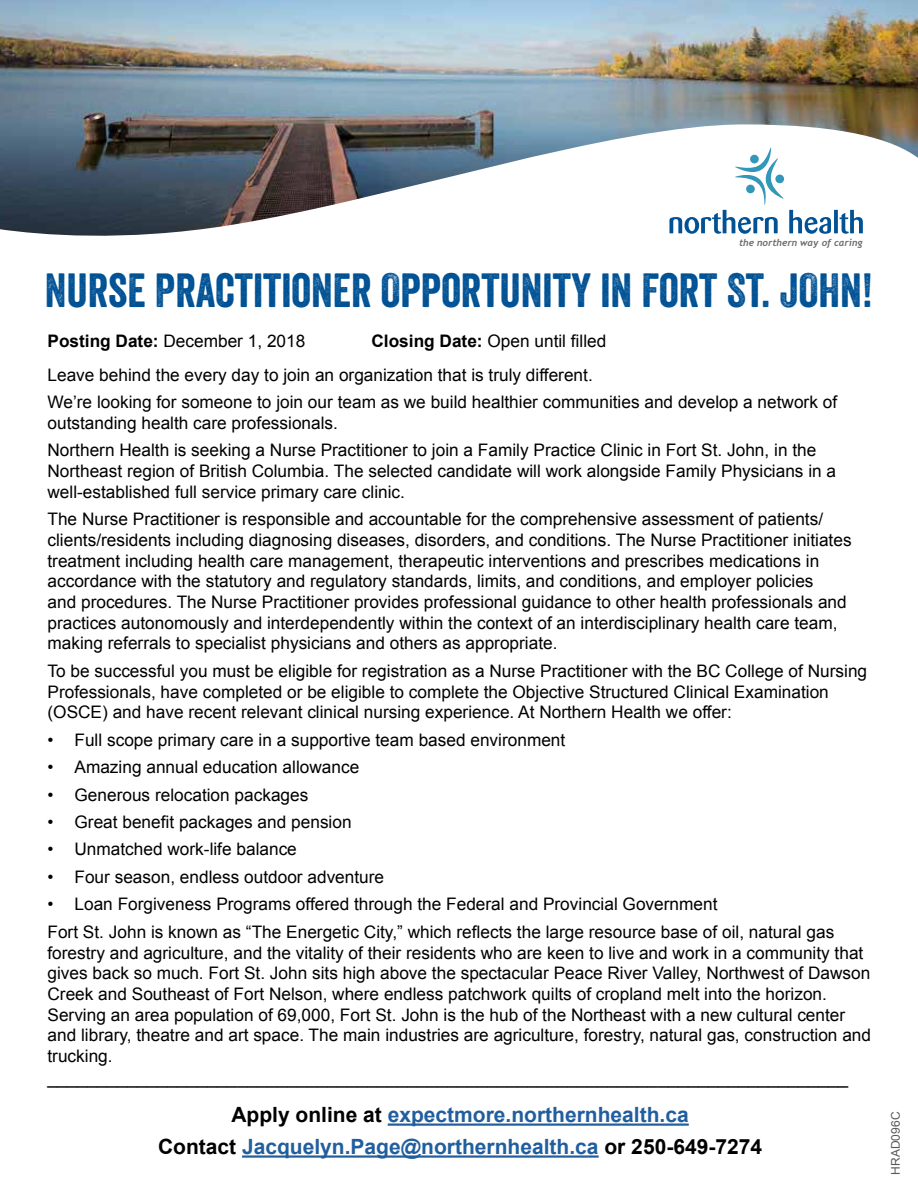
<style>
.page{position:relative;width:918px;height:1188px;background:#fff}
.page>*{position:absolute;margin:0;border:0;box-sizing:border-box;transform-origin:0 0}
.t1{font:46.5px "Veneer";color:#005295}
.t2{font:700 21px/32px "Arial";color:#215e9e;text-align:center}
.t3{font:18px "Arial";color:#000}
.t4{font:17.25px/20.7px "Arial";color:#000}
.t5{font:12px "Arial";color:#58595b}
.t6{font:italic 700 9.75px "Trebuchet";color:#6d6e71}
.s1{font-weight:700}
.s2{color:#000}
</style>
<div class="page">
<img style="left:0;top:0;width:918px;height:236px">
<svg style="left:834px;top:210px;width:4px;height:23px"></svg>
<svg style="left:840px;top:210px;width:23px;height:24px"></svg>
<svg style="left:669px;top:148px;width:162px;height:86px"></svg>
<hr style="left:388px;top:1124px;width:301px;height:2px;background:#215e9e">
<hr style="left:242px;top:1155px;width:357px;height:3px;background:#215e9e">
<p class="t6" style="left:739px;top:237px;width:125px">the northern way of caring</p>
<h1 class="t1" style="left:45px;top:262px;width:830px">NURSE PRACTITIONER OPPORTUNITY IN FORT ST. JOHN!</h1>
<p class="t4" style="left:48px;top:324px;width:560px;line-height:34.2px;text-indent:324px"><span class="s1">Closing Date:</span> Open until filled<br>Leave behind the every day to join an organization that is truly different.</p>
<p class="t4" style="left:48px;top:392px;width:791px">We’re looking for someone to join our team as we build healthier communities and develop a network of outstanding health care professionals.</p>
<p class="t4" style="left:48px;top:440px;width:790px">Northern Health is seeking a Nurse Practitioner to join a Family Practice Clinic in Fort St. John, in the<br>Northeast region of British Columbia. The selected candidate will work alongside Family Physicians in a well-established full service primary care clinic.</p>
<p class="t4" style="left:48px;top:509px;width:806px">The Nurse Practitioner is responsible and accountable for the comprehensive assessment of patients/ clients/residents including diagnosing diseases, disorders, and conditions. The Nurse Practitioner initiates treatment including health care management, therapeutic interventions and prescribes medications in accordance with the statutory and regulatory standards, limits, and conditions, and employer policies<br>and procedures. The Nurse Practitioner provides professional guidance to other health professionals and practices autonomously and interdependently within the context of an interdisciplinary health care team, making referrals to specialist physicians and others as appropriate.</p>
<p class="t4" style="left:48px;top:661px;width:821px">To be successful you must be eligible for registration as a Nurse Practitioner with the BC College of Nursing<br>Professionals, have completed or be eligible to complete the Objective Structured Clinical Examination (OSCE) and have recent relevant clinical nursing experience. At Northern Health we offer:</p>
<p class="t4" style="left:48px;top:729px;width:519px">• Full scope primary care in a supportive team based environment</p>
<p class="t4" style="left:48px;top:757px;width:313px">• Amazing annual education allowance</p>
<p class="t4" style="left:48px;top:784px;width:262px">• Generous relocation packages</p>
<p class="t4" style="left:48px;top:812px;width:306px">• Great benefit packages and pension</p>
<p class="t4" style="left:48px;top:839px;width:251px">• Unmatched work-life balance</p>
<p class="t4" style="left:48px;top:867px;width:338px">• Four season, endless outdoor adventure</p>
<p class="t4" style="left:48px;top:891px;width:788px;line-height:27.5px">• Loan Forgiveness Programs offered through the Federal and Provincial Government<br>Fort St. John is known as “The Energetic City,” which reflects the large resource base of oil, natural gas</p>
<p class="t4" style="left:48px;top:942px;width:825px">forestry and agriculture, and the vitality of their residents who are keen to live and work in a community that gives back so much. Fort St. John sits high above the spectacular Peace River Valley, Northwest of Dawson Creek and Southeast of Fort Nelson, where endless patchwork quilts of cropland melt into the horizon.<br>Serving an area population of 69,000, Fort St. John is the hub of the Northeast with a new cultural center and library, theatre and art space. The main industries are agriculture, forestry, natural gas, construction and trucking.</p>
<p class="t3" style="left:48px;top:1066px;width:802px">________________________________________________________________________________</p>
<p class="t2" style="left:158px;top:1100px;width:606px"><span class="s2">Apply online at</span> expectmore.northernhealth.ca<br><span class="s2">Contact</span> Jacquelyn.Page@northernhealth.ca <span class="s2">or 250-649-7274</span></p>
<p class="t5" style="left:888px;top:1174px;width:64px;rotate:-90deg">HRAD096C</p>
<p class="t4" style="left:48px;top:330px;width:259px"><span class="s1">Posting Date:</span> December 1, 2018</p>
</div>
